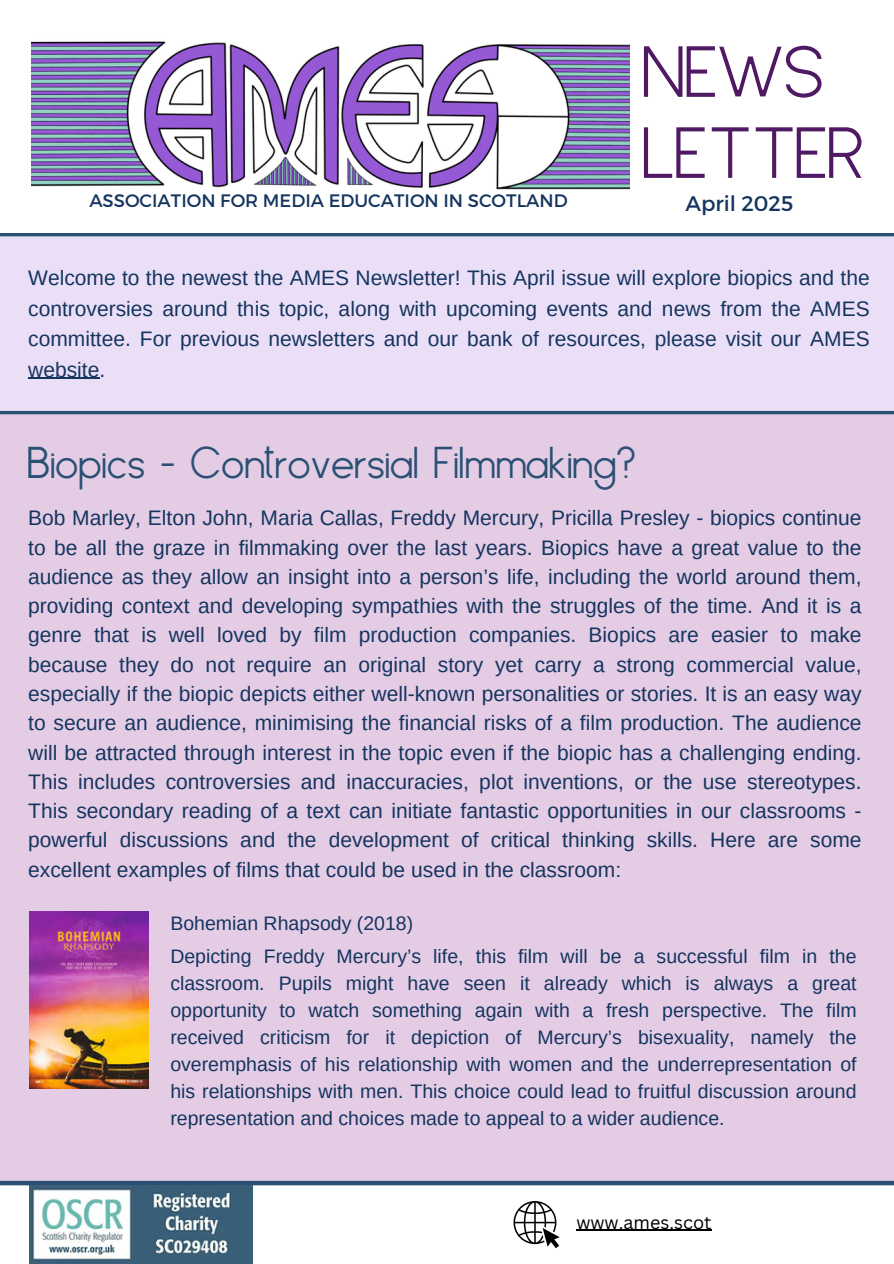
<style>
.page{position:relative;width:894px;height:1264px;background:#fff}
.page>*{position:absolute;margin:0;border:0;box-sizing:border-box;transform-origin:0 0}
.t1{font:300 58.2px/81px "Glasgow";color:#4f1964}
.t2{font:300 36px "Glasgow";color:#2a5073}
.t3{font:21.15px "Montserrat";color:#15355f}
.t4{font:21px/29.2px "Arimo";color:#15355f;text-align:justify}
.t5{font:19.5px/27px "Arimo";color:#15355f;text-align:justify}
.t6{font:18px "Montserrat";color:#15355f}
.t7{font:18px "Canva Sans";color:#000}
</style>
<div class="page">
<div style="left:0;top:414px;width:893px;height:766px;background:#e4cce5"></div>
<div style="left:0;top:236px;width:893px;height:175px;background:#ebdff7"></div>
<div style="left:0;top:1180px;width:893px;height:5px;background:#2a5073"></div>
<hr style="left:0;top:411px;width:893px;height:3px;background:#2a5073">
<img style="left:30px;top:1185px;width:222px;height:77px">
<img style="left:32px;top:41px;width:597px;height:149px">
<hr style="left:0;top:233px;width:893px;height:3px;background:#2a5073">
<svg style="left:513px;top:1201px;width:46px;height:47px"></svg>
<img style="left:30px;top:911px;width:119px;height:177px">
<hr style="left:28px;top:377px;width:71px;height:2px;background:#15355f">
<hr style="left:576px;top:1229px;width:135px;height:1px;background:#000">
<h4 class="t1" style="left:643px;top:33px;width:223px">NEWS<br>LETTER</h4>
<h3 class="t6" style="left:89px;top:189px;width:480px">ASSOCIATION FOR MEDIA EDUCATION IN SCOTLAND</h3>
<h1 class="t3" style="left:685px;top:190px;width:109px">April 2025</h1>
<p class="t4" style="left:28px;top:263px;width:842px;line-height:30.3px">Welcome to the newest the AMES Newsletter! This April issue will explore biopics and the controversies around this topic, along with upcoming events and news from the AMES committee. For previous newsletters and our bank of resources, please visit our AMES website.</p>
<h3 class="t2" style="left:28px;top:434px;width:610px">Biopics - Controversial Filmmaking?</h3>
<p class="t4" style="left:28px;top:503px;width:834px">Bob Marley, Elton John, Maria Callas, Freddy Mercury, Pricilla Presley - biopics continue to be all the graze in filmmaking over the last years. Biopics have a great value to the audience as they allow an insight into a person’s life, including the world around them, providing context and developing sympathies with the struggles of the time. And it is a genre that is well loved by film production companies. Biopics are easier to make because they do not require an original story yet carry a strong commercial value, especially if the biopic depicts either well-known personalities or stories. It is an easy way to secure an audience, minimising the financial risks of a film production. The audience will be attracted through interest in the topic even if the biopic has a challenging ending.<br>This includes controversies and inaccuracies, plot inventions, or the use stereotypes.<br>This secondary reading of a text can initiate fantastic opportunities in our classrooms - powerful discussions and the development of critical thinking skills. Here are some excellent examples of films that could be used in the classroom:</p>
<h2 class="t5" style="left:170px;top:909px;width:244px">Bohemian Rhapsody (2018)</h2>
<h3 class="t5" style="left:170px;top:942px;width:687px">Depicting Freddy Mercury’s life, this film will be a successful film in the classroom. Pupils might have seen it already which is always a great opportunity to watch something again with a fresh perspective. The film received criticism for it depiction of Mercury’s bisexuality, namely the overemphasis of his relationship with women and the underrepresentation of his relationships with men. This choice could lead to fruitful discussion around representation and choices made to appeal to a wider audience.</h3>
<p class="t7" style="left:576px;top:1209px;width:137px">www.ames.scot</p>
</div>
